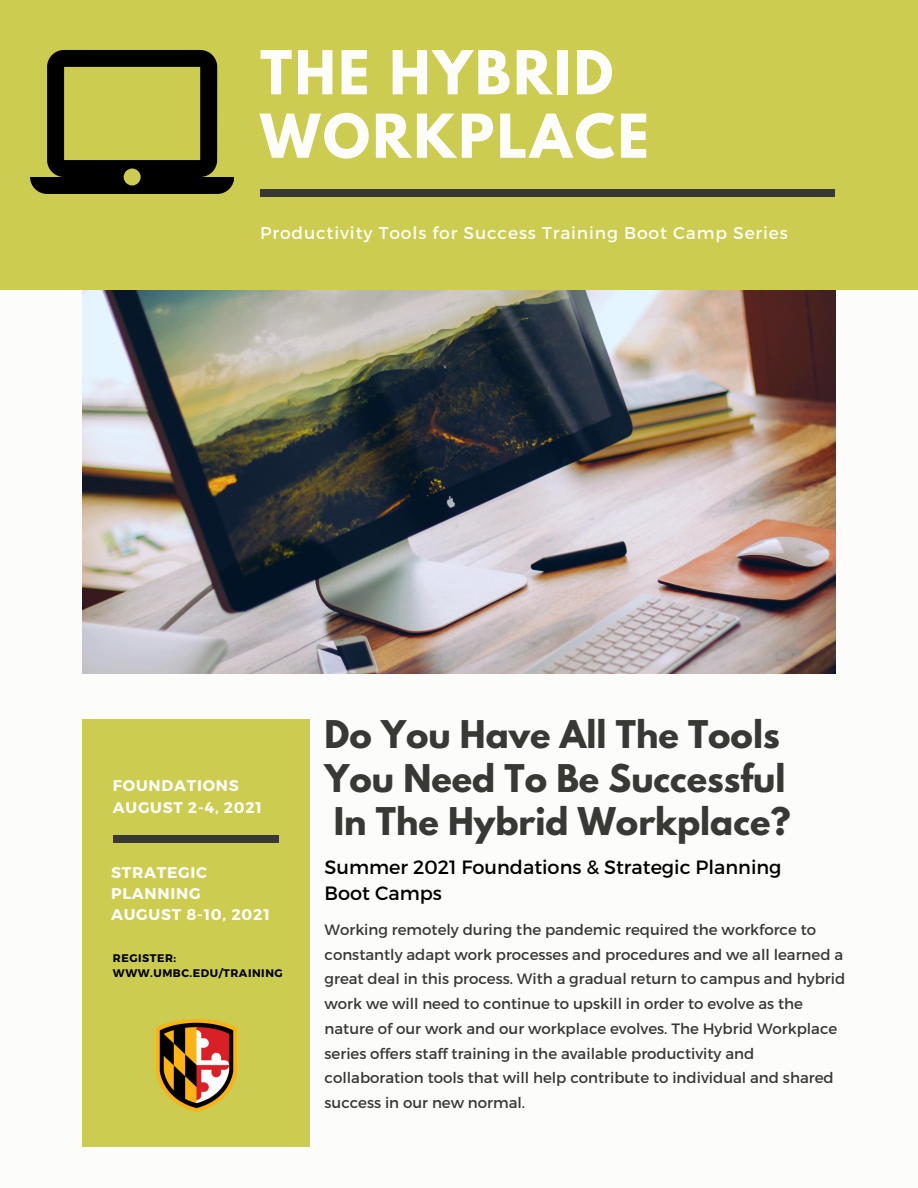
<style>
.page{position:relative;width:918px;height:1188px;background:#fcfcfa}
.page>*{position:absolute;margin:0;border:0;box-sizing:border-box;transform-origin:0 0}
.t1{font:700 53.55px/63.4px "League Spartan";letter-spacing:.05em;color:#fcfcfa}
.t2{font:700 33.9px/43.3px "League Spartan";color:#383835}
.t3{font:19.2px "Montserrat";color:#000}
.t4{font:17.1px "Montserrat";letter-spacing:.05em;color:#fcfcfa}
.t5{font:700 15.45px/21.3px "Montserrat";letter-spacing:.05em;color:#fcfcfa}
.t6{font:15px/24.8px "Montserrat";color:#383835}
.t7{font:700 10.95px "Montserrat";letter-spacing:.05em;color:#000}
</style>
<div class="page">
<img style="left:82px;top:290px;width:754px;height:383px">
<div style="left:0;top:0;width:918px;height:290px;background:#cccc51"></div>
<div style="left:83px;top:719px;width:227px;height:428px;background:#cccc51"></div>
<div style="left:260px;top:189px;width:575px;height:7px;background:#383835"></div>
<div style="left:113px;top:835px;width:165px;height:8px;background:#383835"></div>
<svg style="left:30px;top:50px;width:204px;height:144px"></svg>
<img style="left:157px;top:1019px;width:79px;height:92px">
<p class="t1" style="left:260px;top:48px;width:390px">THE HYBRID<br>WORKPLACE</p>
<p class="t4" style="left:260px;top:222px;width:529px">Productivity Tools for Success Training Boot Camp Series</p>
<p class="t5" style="left:113px;top:774px;width:127px">FOUNDATIONS</p>
<p class="t5" style="left:113px;top:796px;width:151px">AUGUST 2-4, 2021</p>
<p class="t5" style="left:111px;top:861px;width:97px">STRATEGIC<br>PLANNING</p>
<p class="t5" style="left:111px;top:904px;width:160px">AUGUST 8-10, 2021</p>
<p class="t7" style="left:113px;top:951px;width:65px">REGISTER:</p>
<p class="t7" style="left:113px;top:966px;width:171px">WWW.UMBC.EDU/TRAINING</p>
<p class="t2" style="left:325px;top:717px;width:468px">Do You Have All The Tools<br>You Need To Be Successful<br>In The Hybrid Workplace?</p>
<p class="t3" style="left:325px;top:855px;width:458px">Summer 2021 Foundations &amp; Strategic Planning</p>
<p class="t3" style="left:325px;top:881px;width:119px">Boot Camps</p>
<p class="t6" style="left:325px;top:916px;width:522px">Working remotely during the pandemic required the workforce to constantly adapt work processes and procedures and we all learned a great deal in this process. With a gradual return to campus and hybrid work we will need to continue to upskill in order to evolve as the nature of our work and our workplace evolves. The Hybrid Workplace series offers staff training in the available productivity and collaboration tools that will help contribute to individual and shared success in our new normal.</p>
</div>
